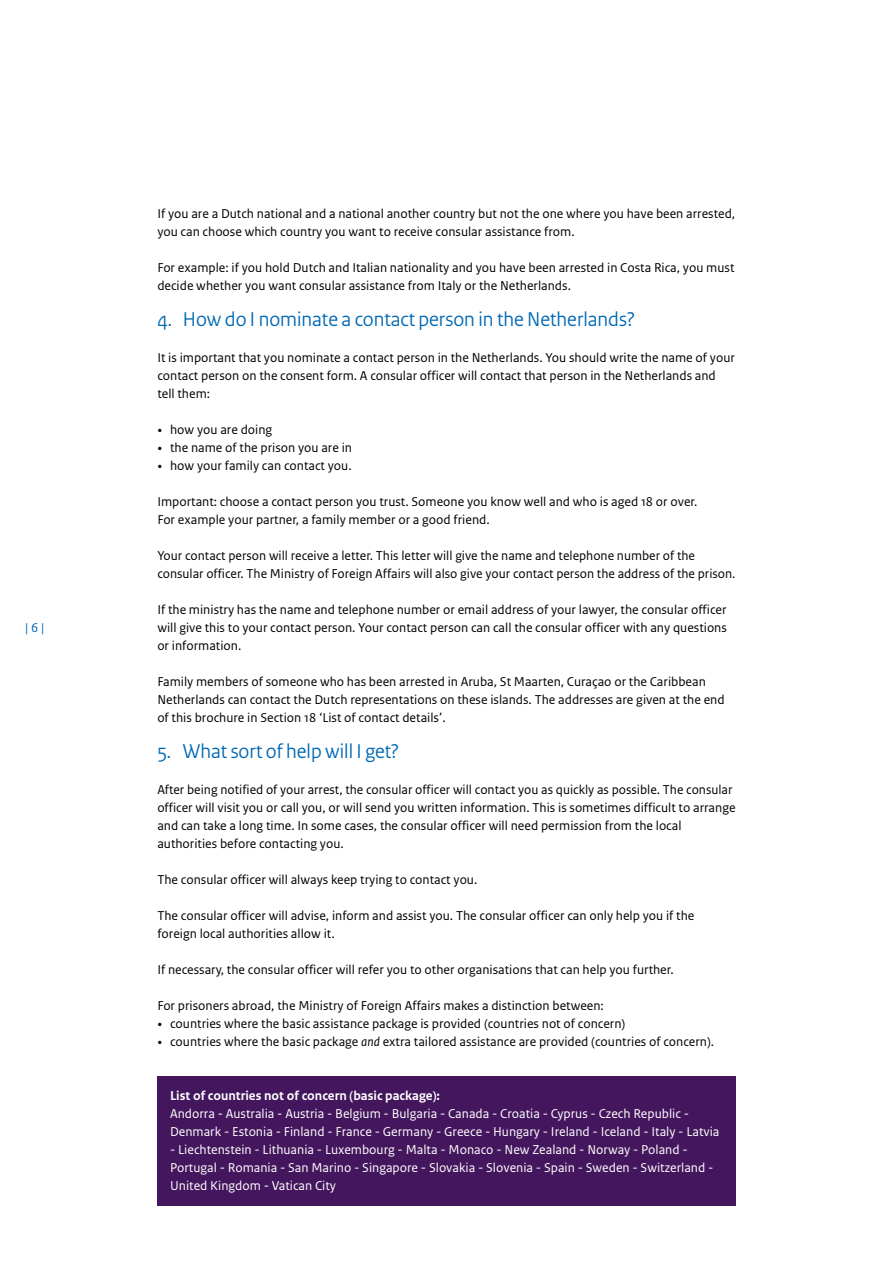
<style>
.page{position:relative;width:893px;height:1263px;background:#fff}
.page>*{position:absolute;margin:0;border:0;box-sizing:border-box;transform-origin:0 0}
.H3_Paragraafkop_Sans{font:21px "Rijksoverheid Sans Heading";color:#0068b3}
.P_Broodtekst_Sans{font:13.5px/18px "Rijksoverheid Sans Text";color:#000}
.P_Kader_Broodtekst{font:13.5px/18px "Rijksoverheid Sans Text";color:#fff}
.P_Kader_Broodtekst-2{font:700 13.5px "Rijksoverheid Sans Text";color:#fff}
.t1{font:13.5px "Rijksoverheid Sans Text";color:#0068b3}
.s1{font-family:"Rijksoverheid Serif"}
.s2{font-style:italic}
</style>
<div class="page">
<div style="left:157px;top:1076px;width:579px;height:39px;background:#44165d"></div>
<div style="left:157px;top:1094px;width:579px;height:111px;background:#44165d"></div>
<p class="t1" style="left:25px;top:620px;width:21px">| 6 |</p>
<p class="P_Broodtekst_Sans" style="left:157px;top:205px;width:579px">If you are a Dutch national and a national another country but not the one where you have been arrested, you can choose which country you want to receive consular assistance from.</p>
<p class="P_Broodtekst_Sans" style="left:157px;top:259px;width:579px">For example: if you hold Dutch and Italian nationality and you have been arrested in Costa Rica, you must decide whether you want consular assistance from Italy or the Netherlands.</p>
<h3 class="H3_Paragraafkop_Sans" style="left:157px;top:307px;width:479px">4. How do I nominate a contact person in the Netherlands?</h3>
<p class="P_Broodtekst_Sans" style="left:157px;top:349px;width:579px">It is important that you nominate a contact person in the Netherlands. You should write the name of your contact person on the consent form. A consular officer will contact that person in the Netherlands and tell them:</p>
<p class="P_Broodtekst_Sans" style="left:157px;top:421px;width:116px"><span class="s1">•</span> how you are doing</p>
<p class="P_Broodtekst_Sans" style="left:157px;top:439px;width:196px"><span class="s1">•</span> the name of the prison you are in</p>
<p class="P_Broodtekst_Sans" style="left:157px;top:457px;width:196px"><span class="s1">•</span> how your family can contact you.</p>
<p class="P_Broodtekst_Sans" style="left:157px;top:493px;width:542px">Important: choose a contact person you trust. Someone you know well and who is aged 18 or over.<br>For example your partner, a family member or a good friend.</p>
<p class="P_Broodtekst_Sans" style="left:157px;top:547px;width:580px">Your contact person will receive a letter. This letter will give the name and telephone number of the consular officer. The Ministry of Foreign Affairs will also give your contact person the address of the prison.</p>
<p class="P_Broodtekst_Sans" style="left:157px;top:601px;width:571px;text-align:justify">If the ministry has the name and telephone number or email address of your lawyer, the consular officer will give this to your contact person. Your contact person can call the consular officer with any questions or information.</p>
<p class="P_Broodtekst_Sans" style="left:157px;top:673px;width:569px">Family members of someone who has been arrested in Aruba, St Maarten, Curaçao or the Caribbean<br>Netherlands can contact the Dutch representations on these islands. The addresses are given at the end of this brochure in Section 18 ‘List of contact details’.</p>
<h3 class="H3_Paragraafkop_Sans" style="left:157px;top:739px;width:243px">5. What sort of help will I get?</h3>
<p class="P_Broodtekst_Sans" style="left:157px;top:781px;width:580px">After being notified of your arrest, the consular officer will contact you as quickly as possible. The consular officer will visit you or call you, or will send you written information. This is sometimes difficult to arrange and can take a long time. In some cases, the consular officer will need permission from the local authorities before contacting you.</p>
<p class="P_Broodtekst_Sans" style="left:157px;top:871px;width:322px">The consular officer will always keep trying to contact you.</p>
<p class="P_Broodtekst_Sans" style="left:157px;top:907px;width:539px">The consular officer will advise, inform and assist you. The consular officer can only help you if the foreign local authorities allow it.</p>
<p class="P_Broodtekst_Sans" style="left:157px;top:961px;width:518px">If necessary, the consular officer will refer you to other organisations that can help you further.</p>
<p class="P_Broodtekst_Sans" style="left:157px;top:997px;width:448px">For prisoners abroad, the Ministry of Foreign Affairs makes a distinction between:</p>
<p class="P_Broodtekst_Sans" style="left:157px;top:1015px;width:470px"><span class="s1">•</span> countries where the basic assistance package is provided (countries not of concern)</p>
<p class="P_Broodtekst_Sans" style="left:157px;top:1033px;width:558px"><span class="s1">•</span> countries where the basic package <span class="s2">and</span> extra tailored assistance are provided (countries of concern).</p>
<p class="P_Kader_Broodtekst-2" style="left:170px;top:1088px;width:271px">List of countries not of concern (basic package):</p>
<p class="P_Kader_Broodtekst" style="left:170px;top:1105px;width:551px">Andorra - Australia - Austria - Belgium - Bulgaria - Canada - Croatia - Cyprus - Czech Republic -<br>Denmark - Estonia - Finland - France - Germany - Greece - Hungary - Ireland - Iceland - Italy - Latvia</p>
<p class="P_Kader_Broodtekst" style="left:170px;top:1141px;width:545px">- Liechtenstein - Lithuania - Luxembourg - Malta - Monaco - New Zealand - Norway - Poland -<br>Portugal - Romania - San Marino - Singapore - Slovakia - Slovenia - Spain - Sweden - Switzerland -<br>United Kingdom - Vatican City</p>
</div>
